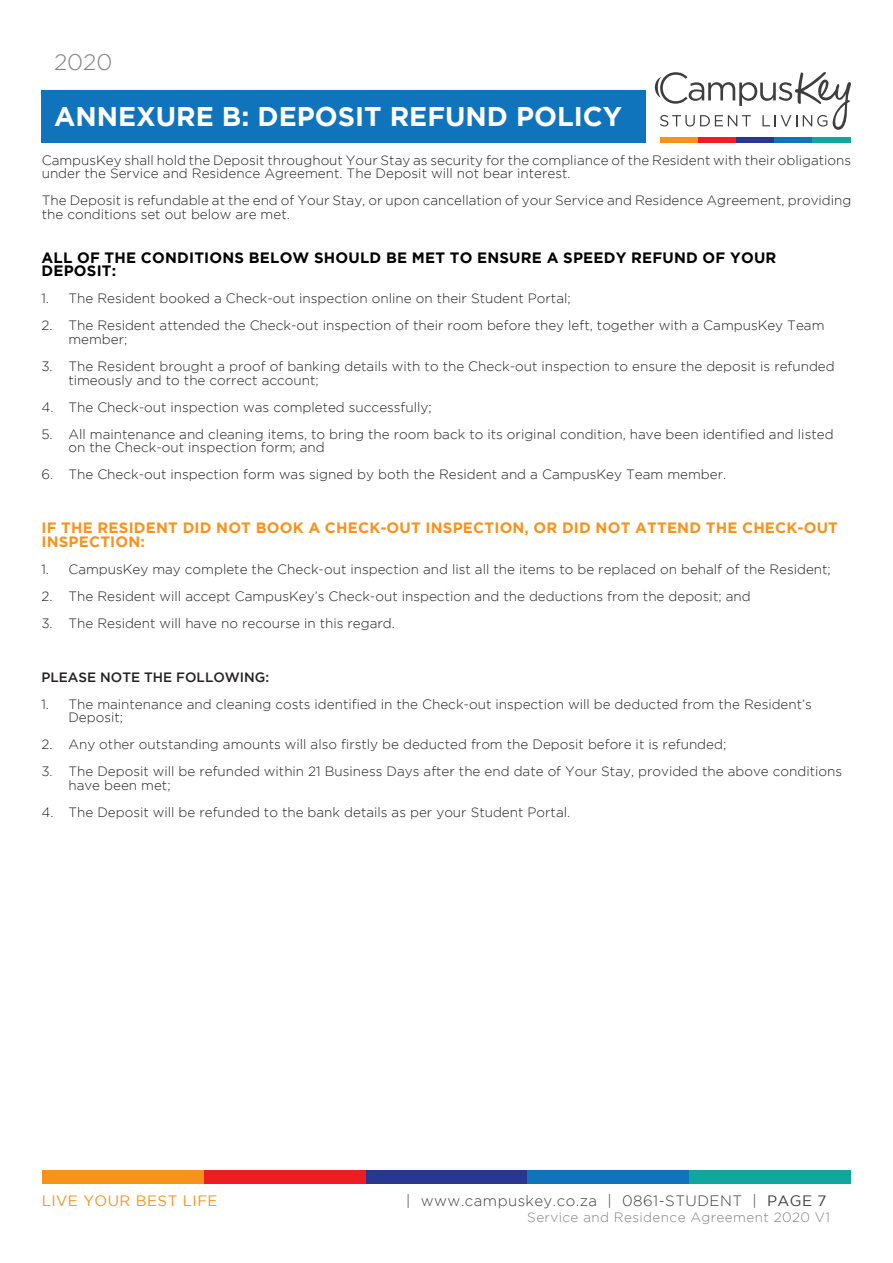
<style>
.page{position:relative;width:893px;height:1263px;background:#fff}
.page>*{position:absolute;margin:0;border:0;box-sizing:border-box;transform-origin:0 0}
.t1{font:700 27px "Gotham";color:#fff}
.t2{font:300 22.5px "Gotham";color:#808285}
.t3{font:700 15px/13.5px "Gotham";letter-spacing:.015em;color:#f7931d}
.t4{font:700 15px "Gotham";letter-spacing:.015em;color:#000}
.t5{font:300 15px "Gotham";letter-spacing:.03em;color:#3e3e3f}
.t6{font:15px "Gotham";letter-spacing:.03em;color:#f7931d}
.t7{font:300 13.5px/13.5px "Gotham";color:#231f20}
.t8{font:300 13.5px "Gotham";letter-spacing:.03em;color:#808285}
.t9{font:500 13.5px "Gotham";color:#231f20}
.s1{font-weight:400}
</style>
<div class="page">
<div style="left:42px;top:1170px;width:162px;height:13px;background:#f7931d"></div>
<div style="left:204px;top:1170px;width:162px;height:13px;background:#ee1d23"></div>
<div style="left:366px;top:1170px;width:161px;height:13px;background:#283890"></div>
<div style="left:527px;top:1170px;width:162px;height:13px;background:#1074bc"></div>
<div style="left:689px;top:1170px;width:162px;height:13px;background:#12a79d"></div>
<div style="left:42px;top:90px;width:604px;height:53px;background:#1074bc"></div>
<div style="left:660px;top:137px;width:38px;height:5px;background:#f7931d"></div>
<div style="left:698px;top:137px;width:38px;height:5px;background:#ee1d23"></div>
<div style="left:736px;top:137px;width:39px;height:5px;background:#283890"></div>
<div style="left:775px;top:137px;width:38px;height:5px;background:#1074bc"></div>
<div style="left:813px;top:137px;width:38px;height:5px;background:#12a79d"></div>
<svg style="left:655px;top:72px;width:196px;height:58px"></svg>
<h2 class="t2" style="left:54px;top:50px;width:60px">2020</h2>
<h1 class="t1" style="left:54px;top:101px;width:569px">ANNEXURE B: DEPOSIT REFUND POLICY</h1>
<p class="t7" style="left:42px;top:153px;width:811px">CampusKey shall hold the Deposit throughout Your Stay as security for the compliance of the Resident with their obligations under the Service and Residence Agreement. The Deposit will not bear interest.</p>
<p class="t7" style="left:42px;top:194px;width:811px">The Deposit is refundable at the end of Your Stay, or upon cancellation of your Service and Residence Agreement, providing the conditions set out below are met.</p>
<p class="t4" style="left:41px;top:249px;width:736px">ALL OF THE CONDITIONS BELOW SHOULD BE MET TO ENSURE A SPEEDY REFUND OF YOUR</p>
<p class="t4" style="left:41px;top:262px;width:76px">DEPOSIT:</p>
<p class="t7" style="left:41px;top:292px;width:531px">1. The Resident booked a Check-out inspection online on their Student Portal;</p>
<p class="t7" style="left:68px;top:319px;width:758px;text-indent:-27px">2. The Resident attended the Check-out inspection of their room before they left, together with a CampusKey Team member;</p>
<p class="t7" style="left:68px;top:359px;width:768px;text-indent:-27px">3. The Resident brought a proof of banking details with to the Check-out inspection to ensure the deposit is refunded timeously and to the correct account;</p>
<p class="t7" style="left:41px;top:400px;width:392px">4. The Check-out inspection was completed successfully;</p>
<p class="t7" style="left:68px;top:427px;width:767px;text-indent:-27px">5. All maintenance and cleaning items, to bring the room back to its original condition, have been identified and listed on the Check-out inspection form; and</p>
<p class="t7" style="left:41px;top:467px;width:686px">6. The Check-out inspection form was signed by both the Resident and a CampusKey Team member.</p>
<p class="t3" style="left:41px;top:521px;width:798px">IF THE RESIDENT DID NOT BOOK A CHECK-OUT INSPECTION, OR DID NOT ATTEND THE CHECK-OUT<br>INSPECTION:</p>
<p class="t7" style="left:41px;top:562px;width:791px">1. CampusKey may complete the Check-out inspection and list all the items to be replaced on behalf of the Resident;</p>
<p class="t7" style="left:41px;top:589px;width:711px">2. The Resident will accept CampusKey’s Check-out inspection and the deductions from the deposit; and</p>
<p class="t7" style="left:41px;top:616px;width:355px">3. The Resident will have no recourse in this regard.</p>
<p class="t9" style="left:41px;top:669px;width:229px">PLEASE NOTE THE FOLLOWING:</p>
<p class="t7" style="left:68px;top:697px;width:745px;text-indent:-27px">1. The maintenance and cleaning costs identified in the Check-out inspection will be deducted from the Resident’s<br>Deposit;</p>
<p class="t7" style="left:41px;top:737px;width:686px">2. Any other outstanding amounts will also firstly be deducted from the Deposit before it is refunded;</p>
<p class="t7" style="left:68px;top:764px;width:775px;text-indent:-27px">3. The Deposit will be refunded within 21 Business Days after the end date of Your Stay, provided the above conditions have been met;</p>
<p class="t7" style="left:41px;top:805px;width:530px">4. The Deposit will be refunded to the bank details as per your Student Portal.</p>
<p class="t6" style="left:42px;top:1192px;width:178px">LIVE YOUR BEST LIFE</p>
<p class="t5" style="left:406px;top:1192px;width:422px">| www.campuskey.co.za | 0861-STUDENT | <span class="s1">PAGE 7</span></p>
<p class="t8" style="left:527px;top:1210px;width:304px">Service and Residence Agreement 2020 V1</p>
</div>
